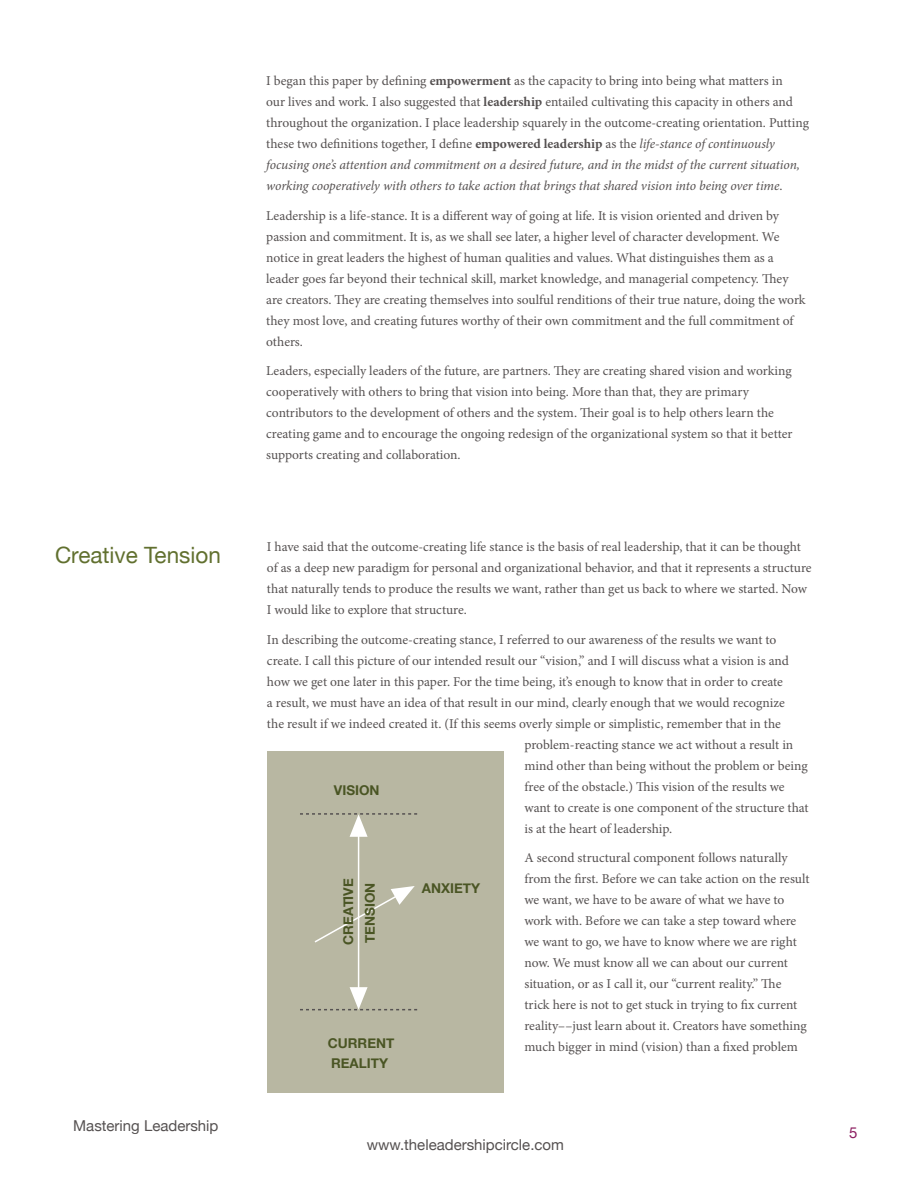
<style>
.page{position:relative;width:918px;height:1188px;background:#fff}
.page>*{position:absolute;margin:0;border:0;box-sizing:border-box;transform-origin:0 0}
.Major_heading{font:22.5px "Helvetica Neue";color:#61702f}
.t1{font:15px "Helvetica Neue";color:#555151}
.t2{font:15px "Helvetica Neue";color:#8d1f61}
.Body_copy{font:13.5px/21px "Minion Pro";letter-spacing:-.005em;color:#555151}
.t3{font:700 13.5px/19.5px "Helvetica Neue";color:#4a5524}
.s1{font-weight:700}
.s2{font-style:italic}
</style>
<div class="page">
<div style="left:267px;top:751px;width:236px;height:342px;background:#b8b7a2"></div>
<hr style="left:358px;top:835px;width:1px;height:154px;background:#fff">
<svg style="left:314px;top:886px;width:101px;height:58px"></svg>
<svg style="left:300px;top:987px;width:117px;height:23px"></svg>
<svg style="left:300px;top:813px;width:117px;height:24px"></svg>
<p class="Major_heading" style="left:55px;top:542px;width:167px">Creative Tension</p>
<p class="t1" style="left:73px;top:1117px;width:147px">Mastering Leadership</p>
<p class="Body_copy" style="left:266px;top:70px;width:544px">I began this paper by defining <span class="s1">empowerment</span> as the capacity to bring into being what matters in<br>our lives and work. I also suggested that <span class="s1">leadership</span> entailed cultivating this capacity in others and throughout the organization. I place leadership squarely in the outcome-creating orientation. Putting these two definitions together, I define <span class="s1">empowered leadership</span> as the <span class="s2">life-stance of continuously focusing one’s attention and commitment on a desired future, and in the midst of the current situation, working cooperatively with others to take action that brings that shared vision into being over time</span>.</p>
<p class="Body_copy" style="left:266px;top:205px;width:541px">Leadership is a life-stance. It is a different way of going at life. It is vision oriented and driven by passion and commitment. It is, as we shall see later, a higher level of character development. We notice in great leaders the highest of human qualities and values. What distinguishes them as a leader goes far beyond their technical skill, market knowledge, and managerial competency. They are creators. They are creating themselves into soulful renditions of their true nature, doing the work they most love, and creating futures worthy of their own commitment and the full commitment of others.</p>
<p class="Body_copy" style="left:266px;top:360px;width:528px">Leaders, especially leaders of the future, are partners. They are creating shared vision and working cooperatively with others to bring that vision into being. More than that, they are primary contributors to the development of others and the system. Their goal is to help others learn the creating game and to encourage the ongoing redesign of the organizational system so that it better supports creating and collaboration.</p>
<p class="Body_copy" style="left:267px;top:537px;width:546px">I have said that the outcome-creating life stance is the basis of real leadership, that it can be thought of as a deep new paradigm for personal and organizational behavior, and that it represents a structure that naturally tends to produce the results we want, rather than get us back to where we started. Now I would like to explore that structure.</p>
<p class="Body_copy" style="left:267px;top:629px;width:511px">In describing the outcome-creating stance, I referred to our awareness of the results we want to</p>
<p class="Body_copy" style="left:267px;top:650px;width:524px">create. I call this picture of our intended result our “vision,” and I will discuss what a vision is and</p>
<p class="Body_copy" style="left:267px;top:671px;width:517px">how we get one later in this paper. For the time being, it’s enough to know that in order to create</p>
<p class="Body_copy" style="left:267px;top:692px;width:519px">a result, we must have an idea of that result in our mind, clearly enough that we would recognize</p>
<p class="Body_copy" style="left:267px;top:713px;width:515px">the result if we indeed created it. (If this seems overly simple or simplistic, remember that in the</p>
<p class="Body_copy" style="left:524px;top:734px;width:270px">problem-reacting stance we act without a result in</p>
<p class="Body_copy" style="left:524px;top:755px;width:285px">mind other than being without the problem or being</p>
<p class="Body_copy" style="left:524px;top:776px;width:262px">free of the obstacle.) This vision of the results we</p>
<p class="Body_copy" style="left:524px;top:797px;width:286px">want to create is one component of the structure that</p>
<p class="Body_copy" style="left:524px;top:818px;width:149px">is at the heart of leadership.</p>
<p class="Body_copy" style="left:524px;top:848px;width:287px">A second structural component follows naturally from the first. Before we can take action on the result we want, we have to be aware of what we have to work with. Before we can take a step toward where we want to go, we have to know where we are right now. We must know all we can about our current situation, or as I call it, our “current reality.” The trick here is not to get stuck in trying to fix current reality––just learn about it. Creators have something much bigger in mind (vision) than a fixed problem</p>
<p class="t3" style="left:334px;top:781px;width:47px">VISION</p>
<p class="t3" style="left:337px;top:945px;width:68px;line-height:21.8px;rotate:-90deg">CREATIVE<br>TENSION</p>
<p class="t3" style="left:422px;top:879px;width:60px">ANXIETY</p>
<p class="t3" style="left:328px;top:1033px;width:68px">CURRENT<br>REALITY</p>
<p class="t1" style="left:367px;top:1136px;width:199px">www.theleadershipcircle.com</p>
<p class="t2" style="left:849px;top:1124px;width:10px">5</p>
</div>
